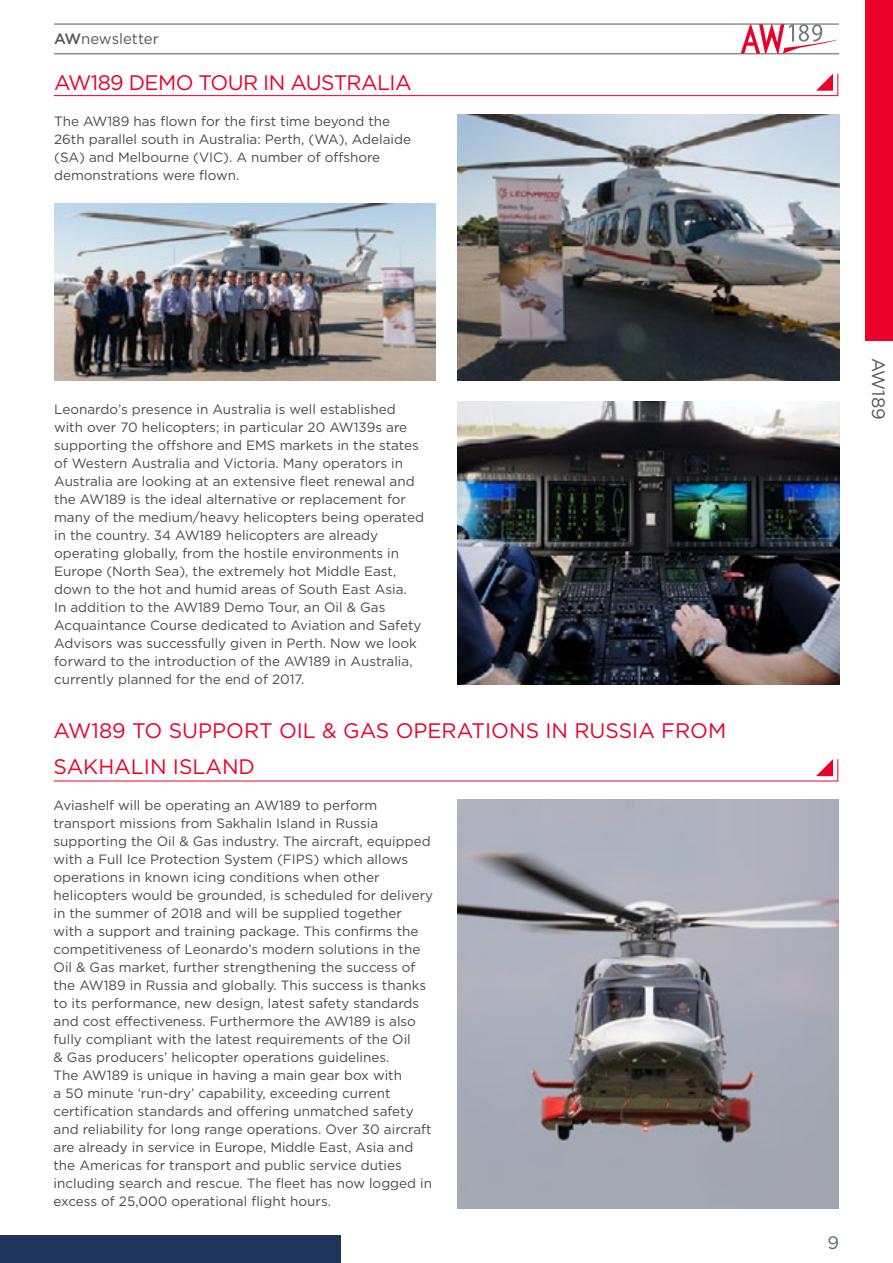
<style>
.page{position:relative;width:893px;height:1263px;background:#fff}
.page>*{position:absolute;margin:0;border:0;box-sizing:border-box;transform-origin:0 0}
.t1{font:21px/36px "Gotham";color:#eb0029}
.t2{font:21px "Gotham";letter-spacing:-.03em;color:#eb0029}
.t3{font:18px "Gotham";letter-spacing:-.005em;color:#575756}
.t4{font:18px "Gotham";color:#5d6770}
.t5{font:15px "Gotham";color:#575756}
.t6{font:13.5px/18px "Gotham";color:#4a4a49}
.s1{font-weight:500}
</style>
<div class="page">
<div style="left:0;top:1236px;width:340px;height:27px;background:#21355c"></div>
<div style="left:866px;top:0;width:27px;height:340px;background:#eb0029"></div>
<hr style="left:54px;top:24px;width:785px;height:1px;background:#575756">
<hr style="left:54px;top:54px;width:785px;height:1px;background:#575756">
<svg style="left:741px;top:24px;width:98px;height:30px"></svg>
<hr style="left:0;top:0;width:1px;height:340px;background:#eb0029">
<img style="left:54px;top:203px;width:382px;height:178px">
<img style="left:457px;top:115px;width:382px;height:266px">
<img style="left:457px;top:402px;width:382px;height:282px">
<img style="left:457px;top:799px;width:382px;height:410px">
<svg style="left:53px;top:73px;width:786px;height:23px"></svg>
<svg style="left:53px;top:759px;width:786px;height:23px"></svg>
<p class="t5" style="left:54px;top:30px;width:106px"><span class="s1">AW</span>newsletter</p>
<h1 class="t2" style="left:54px;top:71px;width:359px">AW189 DEMO TOUR IN AUSTRALIA</h1>
<p class="t6" style="left:54px;top:112px;width:358px">The AW189 has flown for the first time beyond the 26th parallel south in Australia: Perth, (WA), Adelaide (SA) and Melbourne (VIC). A number of offshore demonstrations were flown.</p>
<p class="t6" style="left:54px;top:400px;width:371px">Leonardo’s presence in Australia is well established with over 70 helicopters; in particular 20 AW139s are supporting the offshore and EMS markets in the states of Western Australia and Victoria. Many operators in Australia are looking at an extensive fleet renewal and the AW189 is the ideal alternative or replacement for many of the medium/heavy helicopters being operated in the country. 34 AW189 helicopters are already operating globally, from the hostile environments in Europe (North Sea), the extremely hot Middle East, down to the hot and humid areas of South East Asia.<br>In addition to the AW189 Demo Tour, an Oil &amp; Gas Acquaintance Course dedicated to Aviation and Safety Advisors was successfully given in Perth. Now we look forward to the introduction of the AW189 in Australia, currently planned for the end of 2017.</p>
<h1 class="t1" style="left:54px;top:712px;width:674px">AW189 TO SUPPORT OIL &amp; GAS OPERATIONS IN RUSSIA FROM<br>SAKHALIN ISLAND</h1>
<p class="t6" style="left:54px;top:796px;width:381px">Aviashelf will be operating an AW189 to perform transport missions from Sakhalin Island in Russia supporting the Oil &amp; Gas industry. The aircraft, equipped with a Full Ice Protection System (FIPS) which allows operations in known icing conditions when other helicopters would be grounded, is scheduled for delivery in the summer of 2018 and will be supplied together with a support and training package. This confirms the competitiveness of Leonardo’s modern solutions in the Oil &amp; Gas market, further strengthening the success of the AW189 in Russia and globally. This success is thanks to its performance, new design, latest safety standards and cost effectiveness. Furthermore the AW189 is also fully compliant with the latest requirements of the Oil<br>&amp; Gas producers’ helicopter operations guidelines.<br>The AW189 is unique in having a main gear box with<br>a 50 minute ‘run-dry’ capability, exceeding current certification standards and offering unmatched safety and reliability for long range operations. Over 30 aircraft are already in service in Europe, Middle East, Asia and the Americas for transport and public service duties including search and rescue. The fleet has now logged in excess of 25,000 operational flight hours.</p>
<h2 class="t3" style="left:888px;top:358px;width:63px;rotate:90deg">AW189</h2>
<h2 class="t4" style="left:827px;top:1233px;width:13px">9</h2>
</div>
